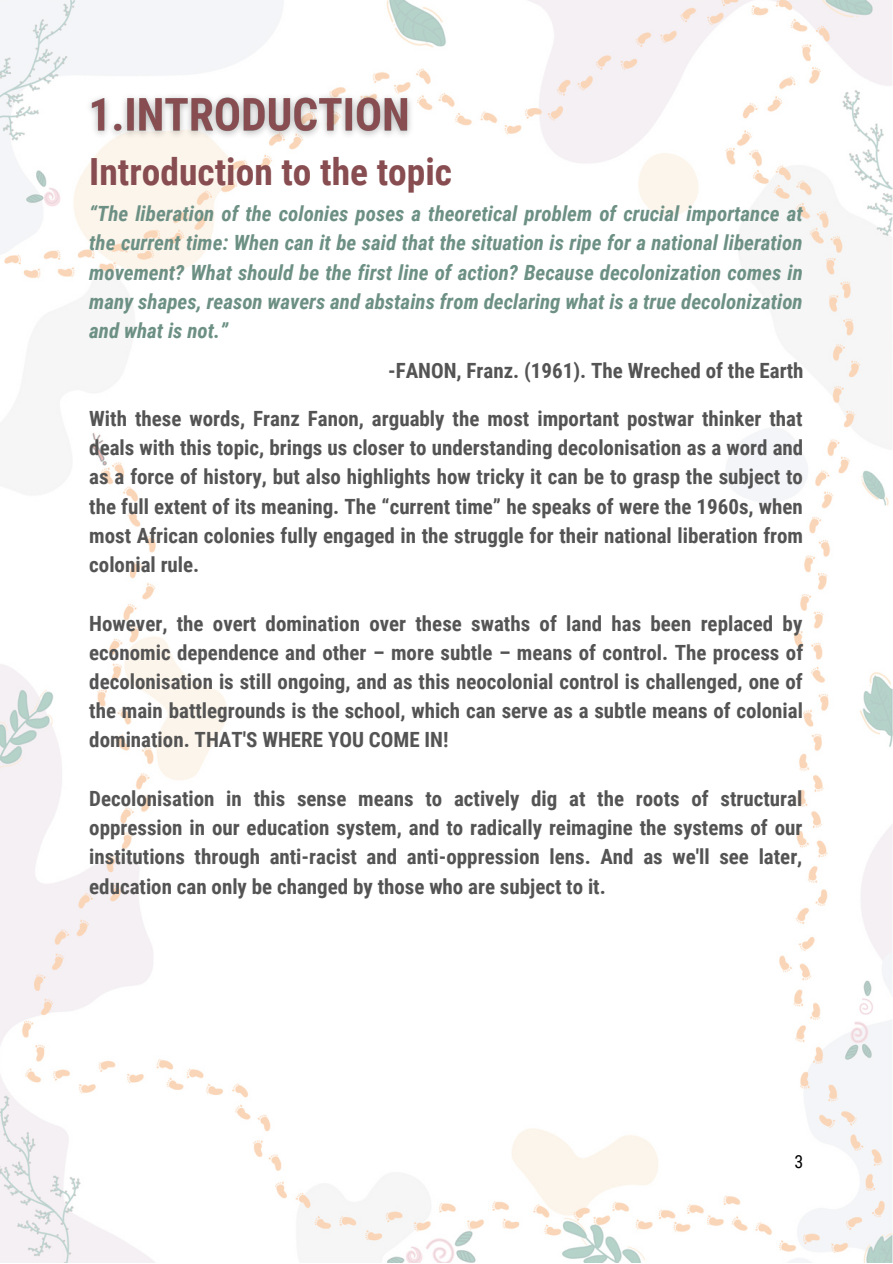
<style>
.page{position:relative;width:893px;height:1264px;background:#fff}
.page>*{position:absolute;margin:0;border:0;box-sizing:border-box;transform-origin:0 0}
.t1{font:700 37.5px "Roboto Condensed";color:#874d51}
.t2{font:700 21px/29.2px "Roboto Condensed";color:#545454;text-align:justify}
.t3{font:italic 700 21px/29.2px "Roboto Condensed";color:#6d9085;text-align:justify}
.t4{font:18px "Roboto Condensed";color:#000}
</style>
<div class="page">
<img style="left:0;top:0;width:892px;height:1262px">
<img style="left:78px;top:79px;width:353px;height:77px">
<h1 class="t1" style="left:89px;top:150px;width:364px">Introduction to the topic</h1>
<p class="t3" style="left:89px;top:199px;width:715px">“The liberation of the colonies poses a theoretical problem of crucial importance at the current time: When can it be said that the situation is ripe for a national liberation movement? What should be the first line of action? Because decolonization comes in many shapes, reason wavers and abstains from declaring what is a true decolonization and what is not.”</p>
<p class="t2" style="left:388px;top:356px;width:417px">-FANON, Franz. (1961). The Wreched of the Earth</p>
<p class="t2" style="left:89px;top:404px;width:715px">With these words, Franz Fanon, arguably the most important postwar thinker that deals with this topic, brings us closer to understanding decolonisation as a word and as a force of history, but also highlights how tricky it can be to grasp the subject to the full extent of its meaning. The “current time” he speaks of were the 1960s, when most African colonies fully engaged in the struggle for their national liberation from colonial rule.</p>
<p class="t2" style="left:89px;top:608px;width:715px">However, the overt domination over these swaths of land has been replaced by economic dependence and other – more subtle – means of control. The process of decolonisation is still ongoing, and as this neocolonial control is challenged, one of the main battlegrounds is the school, which can serve as a subtle means of colonial domination. THAT'S WHERE YOU COME IN!</p>
<p class="t2" style="left:89px;top:784px;width:714px">Decolonisation in this sense means to actively dig at the roots of structural oppression in our education system, and to radically reimagine the systems of our institutions through anti-racist and anti-oppression lens. And as we'll see later, education can only be changed by those who are subject to it.</p>
<p class="t4" style="left:794px;top:1151px;width:10px">3</p>
</div>
